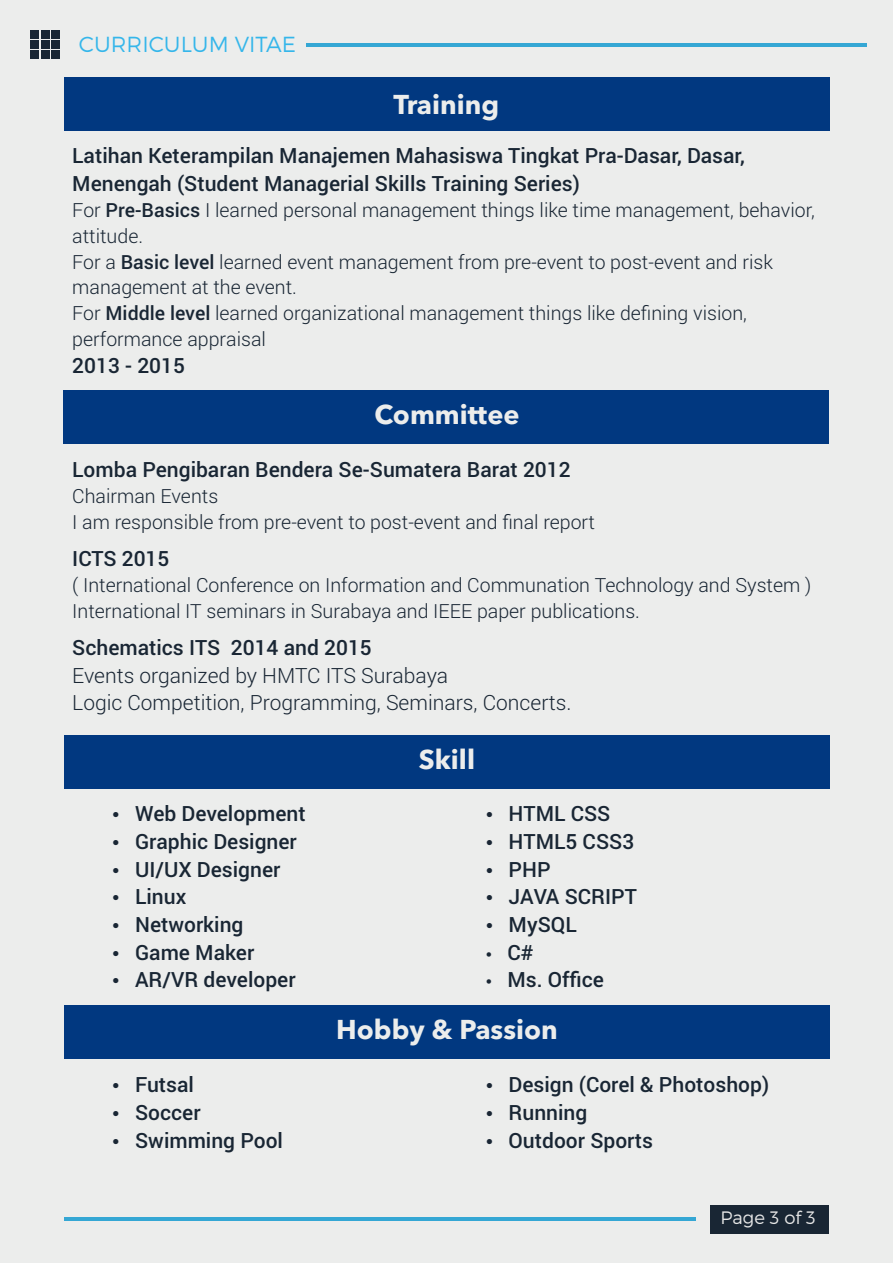
<style>
.page{position:relative;width:893px;height:1263px;background:#ecedec}
.page>*{position:absolute;margin:0;border:0;box-sizing:border-box;transform-origin:0 0}
.t1{font:700 27px "Avenir Next LT Pro";color:#ecedec}
.t2{font:300 21.75px "Montserrat";color:#35b6ea}
.t3{font:500 21px/27.8px "Roboto";color:#192634}
.t4{font:300 21px/27.8px "Roboto";color:#192634}
.t5{font:300 19.5px/25.7px "Roboto";color:#192634}
.t6{font:300 18px "Montserrat";color:#e6e6e6}
.s1{font-weight:500}
</style>
<div class="page">
<div style="left:711px;top:1205px;width:118px;height:28px;background:#192634"></div>
<hr style="left:65px;top:1217px;width:631px;height:3px;background:#35a7d4">
<div style="left:64px;top:77px;width:765px;height:54px;background:#013880"></div>
<div style="left:64px;top:735px;width:765px;height:53px;background:#013880"></div>
<div style="left:64px;top:390px;width:765px;height:54px;background:#013880"></div>
<div style="left:31px;top:51px;width:8px;height:8px;background:#192634"></div>
<div style="left:41px;top:51px;width:8px;height:8px;background:#192634"></div>
<div style="left:51px;top:51px;width:8px;height:8px;background:#192634"></div>
<div style="left:31px;top:41px;width:8px;height:8px;background:#192634"></div>
<div style="left:41px;top:41px;width:8px;height:8px;background:#192634"></div>
<div style="left:51px;top:41px;width:8px;height:8px;background:#192634"></div>
<div style="left:31px;top:31px;width:8px;height:8px;background:#192634"></div>
<div style="left:41px;top:31px;width:8px;height:8px;background:#192634"></div>
<div style="left:51px;top:31px;width:8px;height:8px;background:#192634"></div>
<hr style="left:307px;top:43px;width:560px;height:3px;background:#35a7d4">
<div style="left:64px;top:1005px;width:765px;height:54px;background:#013880"></div>
<p class="t2" style="left:79px;top:31px;width:219px">CURRICULUM VITAE</p>
<h1 class="t1" style="left:393px;top:93px;width:107px">Training</h1>
<p class="t3" style="left:72px;top:141px;width:674px">Latihan Keterampilan Manajemen Mahasiswa Tingkat Pra-Dasar, Dasar,<br>Menengah (Student Managerial Skills Training Series)</p>
<p class="t5" style="left:72px;top:197px;width:744px">For <span class="s1">Pre-Basics</span> I learned personal management things like time management, behavior, attitude.<br>For a <span class="s1">Basic level</span> learned event management from pre-event to post-event and risk management at the event.<br>For <span class="s1">Middle level</span> learned organizational management things like defining vision, performance appraisal</p>
<p class="t3" style="left:72px;top:351px;width:114px">2013 - 2015</p>
<h1 class="t1" style="left:374px;top:404px;width:147px">Committee</h1>
<p class="t3" style="left:72px;top:455px;width:500px">Lomba Pengibaran Bendera Se-Sumatera Barat 2012</p>
<p class="t5" style="left:72px;top:483px;width:524px">Chairman Events<br>I am responsible from pre-event to post-event and final report</p>
<p class="t3" style="left:72px;top:544px;width:99px">ICTS 2015</p>
<p class="t5" style="left:72px;top:572px;width:741px">( International Conference on Information and Communation Technology and System )<br>International IT seminars in Surabaya and IEEE paper publications.</p>
<p class="t3" style="left:72px;top:633px;width:301px">Schematics ITS 2014 and 2015</p>
<p class="t4" style="left:72px;top:660px;width:501px">Events organized by HMTC ITS Surabaya<br>Logic Competition, Programming, Seminars, Concerts.</p>
<h1 class="t1" style="left:419px;top:748px;width:58px">Skill</h1>
<p class="t3" style="left:135px;top:799px;width:172px">Web Development<br>Graphic Designer<br>UI/UX Designer<br>Linux<br>Networking<br>Game Maker<br>AR/VR developer</p>
<p class="t3" style="left:507px;top:799px;width:131px">HTML CSS<br>HTML5 CSS3<br>PHP<br>JAVA SCRIPT<br>MySQL<br>C#<br>Ms. Office</p>
<h1 class="t1" style="left:336px;top:1019px;width:223px">Hobby &amp; Passion</h1>
<p class="t3" style="left:135px;top:1070px;width:149px">Futsal<br>Soccer<br>Swimming Pool</p>
<p class="t3" style="left:509px;top:1070px;width:262px">Design (Corel &amp; Photoshop)<br>Running<br>Outdoor Sports</p>
<p class="t6" style="left:720px;top:1206px;width:97px">Page 3 of 3</p>
</div>
